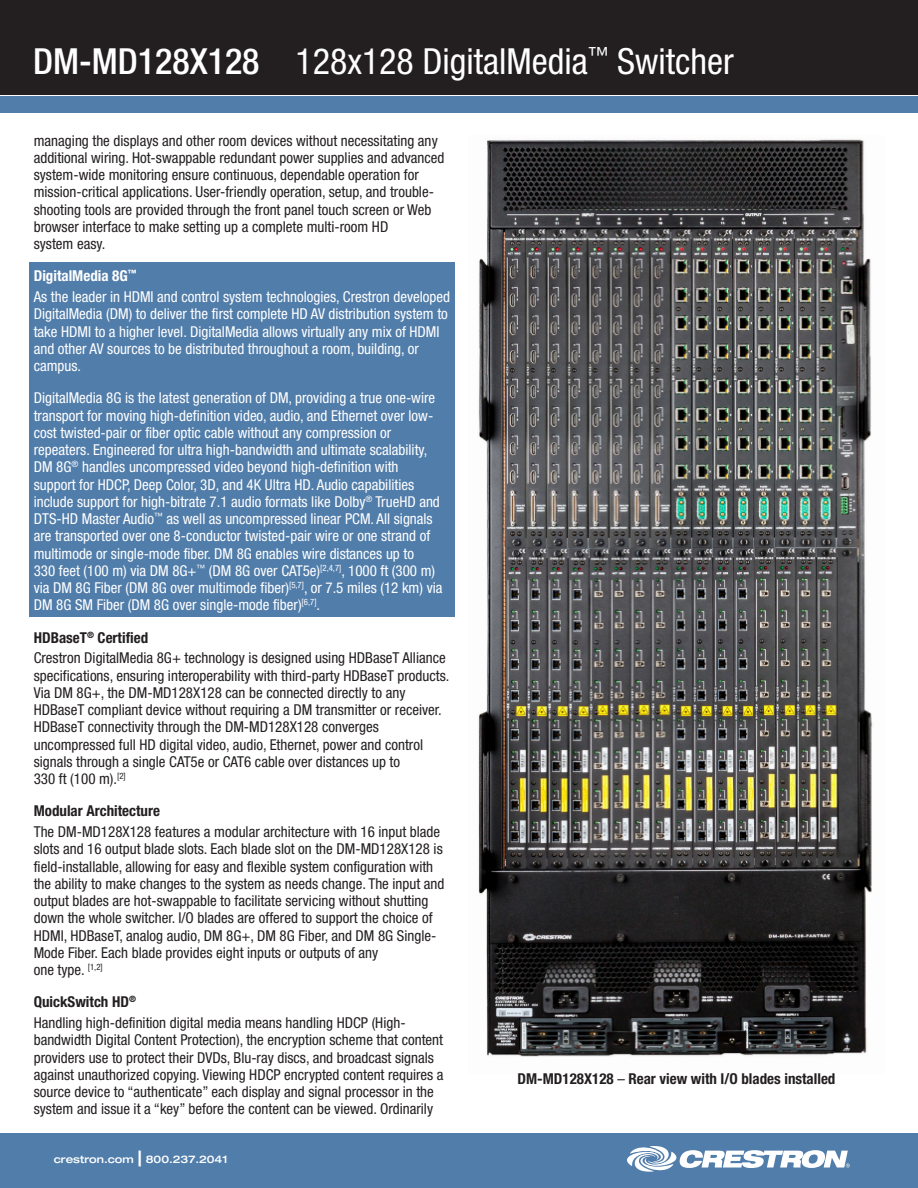
<style>
.page{position:relative;width:918px;height:1188px;background:#fff}
.page>*{position:absolute;margin:0;border:0;box-sizing:border-box;transform-origin:0 0}
.product_name_tagline{font:condensed 36px "Helvetica Neue LT Std";color:#fff}
.t1{font:condensed 15px/17.2px "Helvetica Neue LT Std";color:#231f20}
.t2{font:condensed 15px/17.2px "Helvetica Neue LT Std";color:#fff}
.bold_copy_headings{font:700 condensed 15px "Helvetica Neue LT Std";color:#231f20}
.bold_copy_headings-2{font:700 condensed 15px "Helvetica Neue LT Std";color:#fff}
.t3{font:500 expanded 10.5px "Helvetica Neue LT Std";color:#fff}
.s1{font-weight:500}
.s2{font-size:21px}
.s3{font-weight:400}
</style>
<div class="page">
<div style="left:0;top:0;width:918px;height:94px;background:#231f20"></div>
<div style="left:0;top:96px;width:918px;height:16px;background:#517daa"></div>
<div style="left:0;top:1134px;width:918px;height:54px;background:#517daa"></div>
<svg style="left:627px;top:1146px;width:223px;height:26px"></svg>
<img style="left:478px;top:139px;width:395px;height:918px">
<div style="left:29px;top:262px;width:426px;height:355px;background:#517daa"></div>
<p class="product_name_tagline" style="left:33px;top:41px;width:702px"><span class="s1">DM-MD128X128</span> 128x128 DigitalMedia<sup>™</sup> Switcher</p>
<p class="t1" style="left:34px;top:132px;width:412px">managing the displays and other room devices without necessitating any additional wiring. Hot-swappable redundant power supplies and advanced system-wide monitoring ensure continuous, dependable operation for mission-critical applications. User-friendly operation, setup, and trouble&shy;shooting tools are provided through the front panel touch screen or Web browser interface to make setting up a complete multi-room HD<br>system easy.</p>
<p class="bold_copy_headings-2" style="left:34px;top:267px;width:104px">DigitalMedia 8G<sup>™</sup></p>
<p class="t2" style="left:34px;top:288px;width:418px">As the leader in HDMI and control system technologies, Crestron developed DigitalMedia (DM) to deliver the first complete HD AV distribution system to take HDMI to a higher level. DigitalMedia allows virtually any mix of HDMI and other AV sources to be distributed throughout a room, building, or campus.</p>
<p class="t2" style="left:34px;top:389px;width:410px">DigitalMedia 8G is the latest generation of DM, providing a true one-wire transport for moving high-definition video, audio, and Ethernet over low&shy;cost twisted-pair or fiber optic cable without any compression or repeaters. Engineered for ultra high-bandwidth and ultimate scalability, DM 8G<sup>®</sup> handles uncompressed video beyond high-definition with support for HDCP, Deep Color, 3D, and 4K Ultra HD. Audio capabilities include support for high-bitrate 7.1 audio formats like Dolby<sup>®</sup> TrueHD and DTS-HD Master Audio<sup>™</sup> as well as uncompressed linear PCM. All signals are transported over one 8-conductor twisted-pair wire or one strand of multimode or single-mode fiber. DM 8G enables wire distances up to<br>330 feet (100 m) via DM 8G+<sup>™</sup> (DM 8G over CAT5e)<sup>[2,4,7]</sup>, 1000 ft (300 m) via DM 8G Fiber (DM 8G over multimode fiber)<sup>[5,7]</sup>, or 7.5 miles (12 km) via DM 8G SM Fiber (DM 8G over single-mode fiber)<sup>[6,7]</sup>.</p>
<p class="bold_copy_headings" style="left:34px;top:628px;width:116px">HDBaseT<sup>®</sup> Certified</p>
<p class="t1" style="left:34px;top:649px;width:417px">Crestron DigitalMedia 8G+ technology is designed using HDBaseT Alliance specifications, ensuring interoperability with third-party HDBaseT products.<br>Via DM 8G+, the DM-MD128X128 can be connected directly to any HDBaseT compliant device without requiring a DM transmitter or receiver.<br>HDBaseT connectivity through the DM-MD128X128 converges uncompressed full HD digital video, audio, Ethernet, power and control signals through a single CAT5e or CAT6 cable over distances up to<br>330 ft (100 m).<sup>[2]</sup></p>
<p class="bold_copy_headings" style="left:34px;top:802px;width:128px">Modular Architecture</p>
<p class="t1" style="left:34px;top:823px;width:412px">The DM-MD128X128 features a modular architecture with 16 input blade slots and 16 output blade slots. Each blade slot on the DM-MD128X128 is field-installable, allowing for easy and flexible system configuration with the ability to make changes to the system as needs change. The input and output blades are hot-swappable to facilitate servicing without shutting down the whole switcher. I/O blades are offered to support the choice of HDMI, HDBaseT, analog audio, DM 8G+, DM 8G Fiber, and DM 8G Single-Mode Fiber. Each blade provides eight inputs or outputs of any<br>one type. <sup>[1,2]</sup></p>
<p class="bold_copy_headings" style="left:34px;top:993px;width:104px">QuickSwitch HD<sup>®</sup></p>
<p class="t1" style="left:34px;top:1014px;width:411px">Handling high-definition digital media means handling HDCP (High&shy;bandwidth Digital Content Protection), the encryption scheme that content providers use to protect their DVDs, Blu-ray discs, and broadcast signals against unauthorized copying. Viewing HDCP encrypted content requires a source device to “authenticate” each display and signal processor in the system and issue it a “key” before the content can be viewed. Ordinarily</p>
<p class="t3" style="left:54px;top:1153px;width:175px">crestron.com <span class="s2">|</span> 800.237.2041</p>
<p class="bold_copy_headings" style="left:518px;top:1070px;width:319px">DM-MD128X128 <span class="s3">–</span> Rear view with I/O blades installed</p>
</div>
